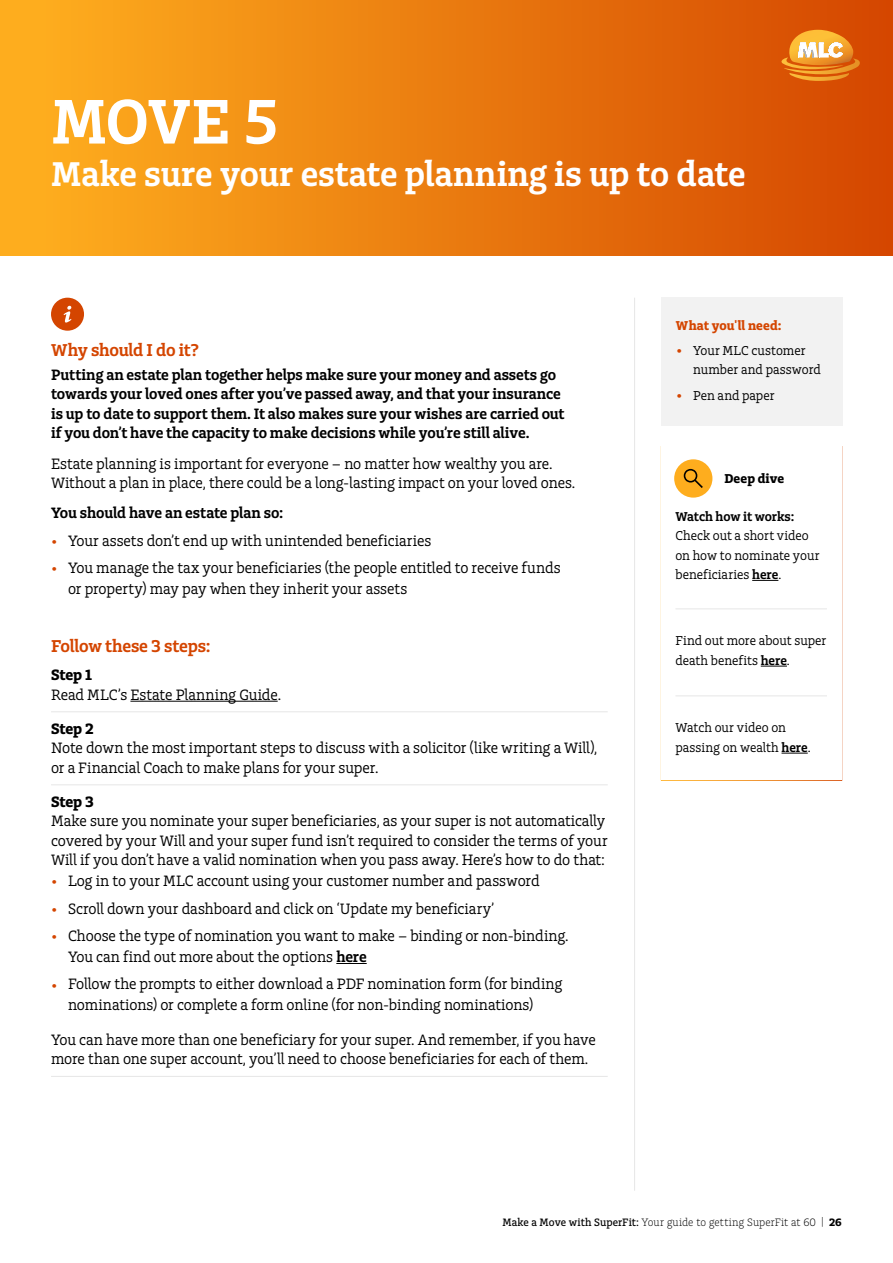
<style>
.page{position:relative;width:893px;height:1263px;background:#fff}
.page>*{position:absolute;margin:0;border:0;box-sizing:border-box;transform-origin:0 0}
.t1{font:66px "Charlie Std Sm Bld";color:#fff}
.t2{font:36px "Charlie Std Sm Bld";color:#fff}
.t3{font:18px "Charlie Std Sm Bld";letter-spacing:-.015em;color:#d44500}
.t4{font:15.75px/19.5px "Charlie Std";letter-spacing:-.005em;color:#000}
.t5{font:15.75px/19.5px "Charlie Std Sm Bld";letter-spacing:-.005em;color:#000}
.t6{font:15.75px "Charlie Std Bld";letter-spacing:-.005em;color:#000}
.t7{font:13.5px/19.5px "Charlie Std";color:#000}
.t8{font:13.5px "Charlie Std Sm Bld";letter-spacing:-.005em;color:#000}
.t9{font:13.5px "Charlie Std Bld";letter-spacing:.01em;color:#d44500}
.t10{font:13.5px "Charlie Std Bld";letter-spacing:.01em;color:#000}
.t11{font:300 11.25px "Charlie Std";letter-spacing:.01em;color:#000}
.s1{font-size:18px;color:#d44500}
.s2{font-family:"Charlie Std Sm Bld"}
.s3{font-family:"Charlie Std Med";font-weight:400}
.s4{font-family:"Charlie Std Bld";font-weight:400}
</style>
<div class="page">
<hr style="left:634px;top:298px;width:1px;height:893px;background:#e6e6e6">
<div style="left:0;top:0;width:893px;height:255px;background:linear-gradient(to right,#ffb21f,#d44600)"></div>
<svg style="left:746px;top:30px;width:116px;height:73px;background:#e06f1c"></svg>
<hr style="left:51px;top:711px;width:557px;height:1px;background:#e6e6e6">
<hr style="left:130px;top:701px;width:148px;height:1px;background:#000">
<hr style="left:51px;top:784px;width:557px;height:1px;background:#e6e6e6">
<hr style="left:336px;top:963px;width:31px;height:1px;background:#000">
<hr style="left:51px;top:1076px;width:557px;height:1px;background:#e6e6e6">
<div style="left:51px;top:298px;width:33px;height:33px;background:#d44500;border-radius:50%"></div>
<svg style="left:64px;top:306px;width:7px;height:17px"></svg>
<svg style="left:752px;top:580px;width:26px;height:1px"></svg>
<svg style="left:761px;top:666px;width:26px;height:1px"></svg>
<svg style="left:781px;top:753px;width:27px;height:1px"></svg>
<div style="left:674px;top:459px;width:38px;height:39px;background:#fead1e;border-radius:50%"></div>
<svg style="left:684px;top:469px;width:19px;height:19px"></svg>
<hr style="left:675px;top:608px;width:152px;height:1px;background:#e6e6e6">
<hr style="left:675px;top:695px;width:152px;height:1px;background:#e6e6e6">
<div style="left:661px;top:298px;width:181px;height:128px;background:#f2f2f2"></div>
<h1 class="t1" style="left:51px;top:80px;width:228px">MOVE 5</h1>
<h2 class="t2" style="left:51px;top:151px;width:696px">Make sure your estate planning is up to date</h2>
<p class="t3" style="left:51px;top:339px;width:149px">Why should I do it?</p>
<p class="t5" style="left:51px;top:365px;width:515px">Putting an estate plan together helps make sure your money and assets go towards your loved ones after you’ve passed away, and that your insurance is up to date to support them. It also makes sure your wishes are carried out if you don’t have the capacity to make decisions while you’re still alive.</p>
<p class="t4" style="left:51px;top:453px;width:526px">Estate planning is important for everyone – no matter how wealthy you are.<br>Without a plan in place, there could be a long-lasting impact on your loved ones.</p>
<p class="t5" style="left:51px;top:503px;width:234px">You should have an estate plan so:</p>
<p class="t4" style="left:51px;top:530px;width:382px"><span class="s1">•</span> Your assets don’t end up with unintended beneficiaries</p>
<p class="t4" style="left:68px;top:557px;width:494px;line-height:21px;text-indent:-17px"><span class="s1">•</span> You manage the tax your beneficiaries (the people entitled to receive funds or property) may pay when they inherit your assets</p>
<p class="t3" style="left:51px;top:634px;width:161px">Follow these 3 steps:</p>
<p class="t6" style="left:51px;top:664px;width:42px">Step 1</p>
<p class="t4" style="left:51px;top:684px;width:232px">Read MLC’s Estate Planning Guide.</p>
<p class="t6" style="left:51px;top:718px;width:44px">Step 2</p>
<p class="t4" style="left:51px;top:738px;width:548px">Note down the most important steps to discuss with a solicitor (like writing a Will), or a Financial Coach to make plans for your super.</p>
<p class="t6" style="left:51px;top:791px;width:44px">Step 3</p>
<p class="t4" style="left:51px;top:811px;width:558px">Make sure you nominate your super beneficiaries, as your super is not automatically covered by your Will and your super fund isn’t required to consider the terms of your<br>Will if you don’t have a valid nomination when you pass away. Here’s how to do that:</p>
<p class="t4" style="left:51px;top:871px;width:490px"><span class="s1">•</span> Log in to your MLC account using your customer number and password</p>
<p class="t4" style="left:51px;top:898px;width:445px"><span class="s1">•</span> Scroll down your dashboard and click on ‘Update my beneficiary’</p>
<p class="t4" style="left:68px;top:925px;width:502px;line-height:21px;text-indent:-17px"><span class="s1">•</span> Choose the type of nomination you want to make – binding or non-binding.<br>You can find out more about the options <span class="s2">here</span></p>
<p class="t4" style="left:68px;top:973px;width:496px;line-height:21px;text-indent:-17px"><span class="s1">•</span> Follow the prompts to either download a PDF nomination form (for binding nominations) or complete a form online (for non-binding nominations)</p>
<p class="t4" style="left:51px;top:1029px;width:546px">You can have more than one beneficiary for your super. And remember, if you have more than one super account, you’ll need to choose beneficiaries for each of them.</p>
<p class="t9" style="left:676px;top:317px;width:107px">What you'll need:</p>
<p class="t7" style="left:693px;top:340px;width:129px;text-indent:-17px"><span class="s1">•</span> Your MLC customer number and password</p>
<p class="t7" style="left:676px;top:386px;width:100px"><span class="s1">•</span> Pen and paper</p>
<p class="t10" style="left:724px;top:470px;width:61px">Deep dive</p>
<p class="t8" style="left:675px;top:507px;width:120px">Watch how it works:</p>
<p class="t7" style="left:675px;top:526px;width:146px">Check out a short video on how to nominate your beneficiaries <span class="s2">here</span>.</p>
<p class="t7" style="left:675px;top:631px;width:152px">Find out more about super death benefits <span class="s2">here</span>.</p>
<p class="t7" style="left:675px;top:718px;width:137px">Watch our video on passing on wealth <span class="s2">here</span>.</p>
<p class="t11" style="left:502px;top:1215px;width:341px"><span class="s3">Make a Move with SuperFit:</span> Your guide to getting SuperFit at 60 | <span class="s4">26</span></p>
</div>
